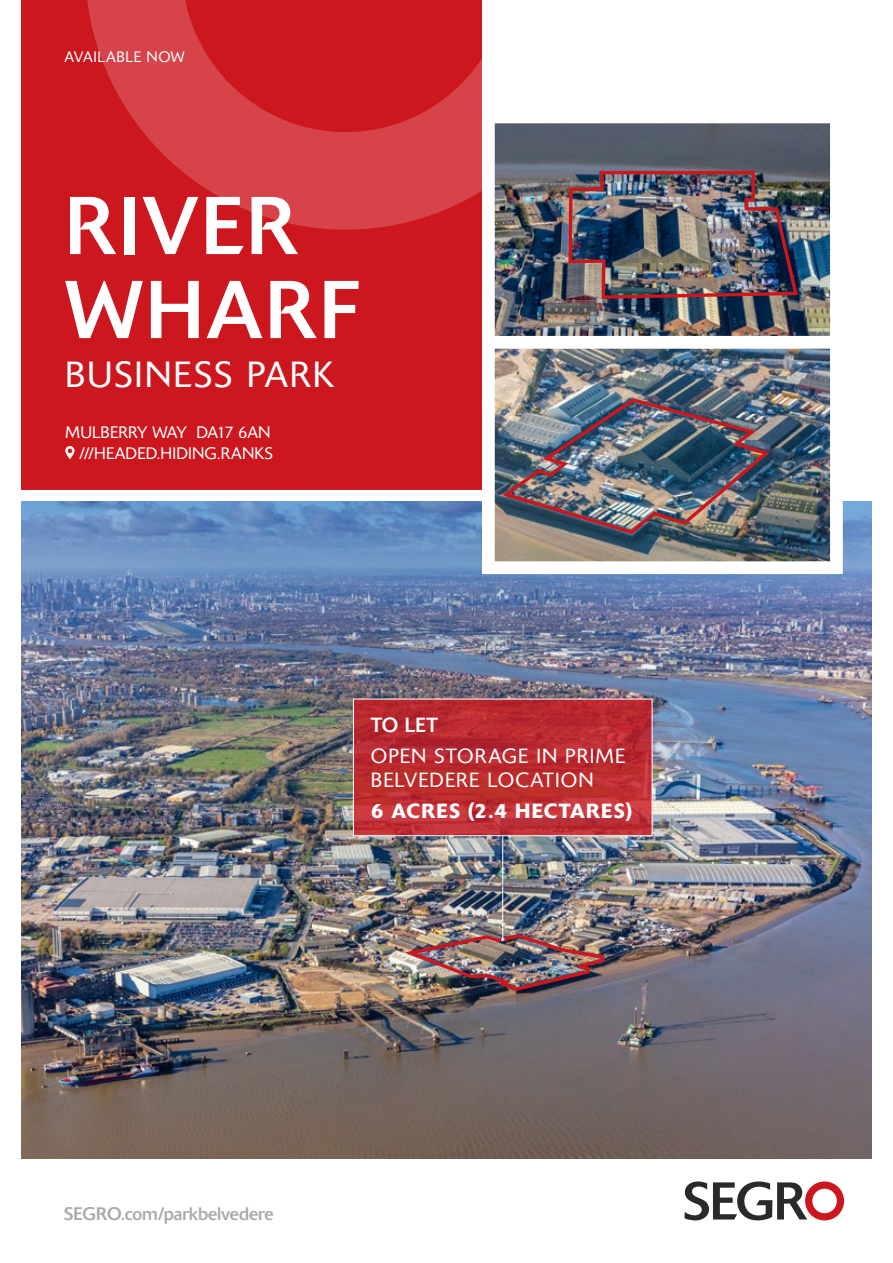
<style>
.page{position:relative;width:893px;height:1263px;background:#fff}
.page>*{position:absolute;margin:0;border:0;box-sizing:border-box;transform-origin:0 0}
.t1{font:81px/84px "Delta BQ";letter-spacing:.04em;color:#fff}
.t2{font:300 36px "Delta BQ";letter-spacing:.05em;color:#fff}
.t3{font:300 20.25px/24.3px "Delta BQ";letter-spacing:.055em;color:#fff}
.t4{font:500 20.25px "Delta BQ";letter-spacing:.055em;color:#fff}
.t5{font:20.25px "Delta BQ";color:#fff}
.t6{font:18px "Delta BQ";color:#a7a9ac}
.t7{font:300 16.5px/21.8px "Delta BQ";letter-spacing:.01em;color:#fff;text-align:right}
.t8{font:300 15px "Delta BQ";letter-spacing:.04em;color:#fff}
</style>
<div class="page">
<img style="left:21px;top:683px;width:851px;height:475px">
<img style="left:21px;top:502px;width:851px;height:181px">
<div style="left:21px;top:0;width:461px;height:489px;background:#cc171e"></div>
<svg style="left:87px;top:0;width:395px;height:230px"></svg>
<svg style="left:355px;top:701px;width:295px;height:133px;fill:#bc2c2f"></svg>
<div style="left:353px;top:699px;width:299px;height:137px;border:1px solid #fff"></div>
<hr style="left:502px;top:836px;width:1px;height:103px;background:#fff">
<img style="left:399px;top:931px;width:208px;height:62px">
<svg style="left:685px;top:1181px;width:159px;height:39px"></svg>
<img style="left:476px;top:104px;width:355px;height:226px">
<img style="left:476px;top:330px;width:373px;height:250px">
<svg style="left:65px;top:446px;width:10px;height:13px"></svg>
<img style="left:498px;top:396px;width:275px;height:140px">
<img style="left:567px;top:169px;width:233px;height:132px">
<p class="t8" style="left:64px;top:48px;width:122px">AVAILABLE NOW</p>
<h1 class="t1" style="left:65px;top:184px;width:295px">RIVER<br>WHARF</h1>
<h2 class="t2" style="left:65px;top:353px;width:270px">BUSINESS PARK</h2>
<p class="t7" style="left:65px;top:421px;width:209px">MULBERRY WAY DA17 6AN ///HEADED.HIDING.RANKS</p>
<p class="t5" style="left:371px;top:712px;width:68px">TO LET</p>
<p class="t3" style="left:371px;top:744px;width:256px">OPEN STORAGE IN PRIME<br>BELVEDERE LOCATION</p>
<p class="t4" style="left:371px;top:798px;width:263px">6 ACRES (2.4 HECTARES)</p>
<p class="t6" style="left:64px;top:1203px;width:211px">SEGRO.com/parkbelvedere</p>
</div>
